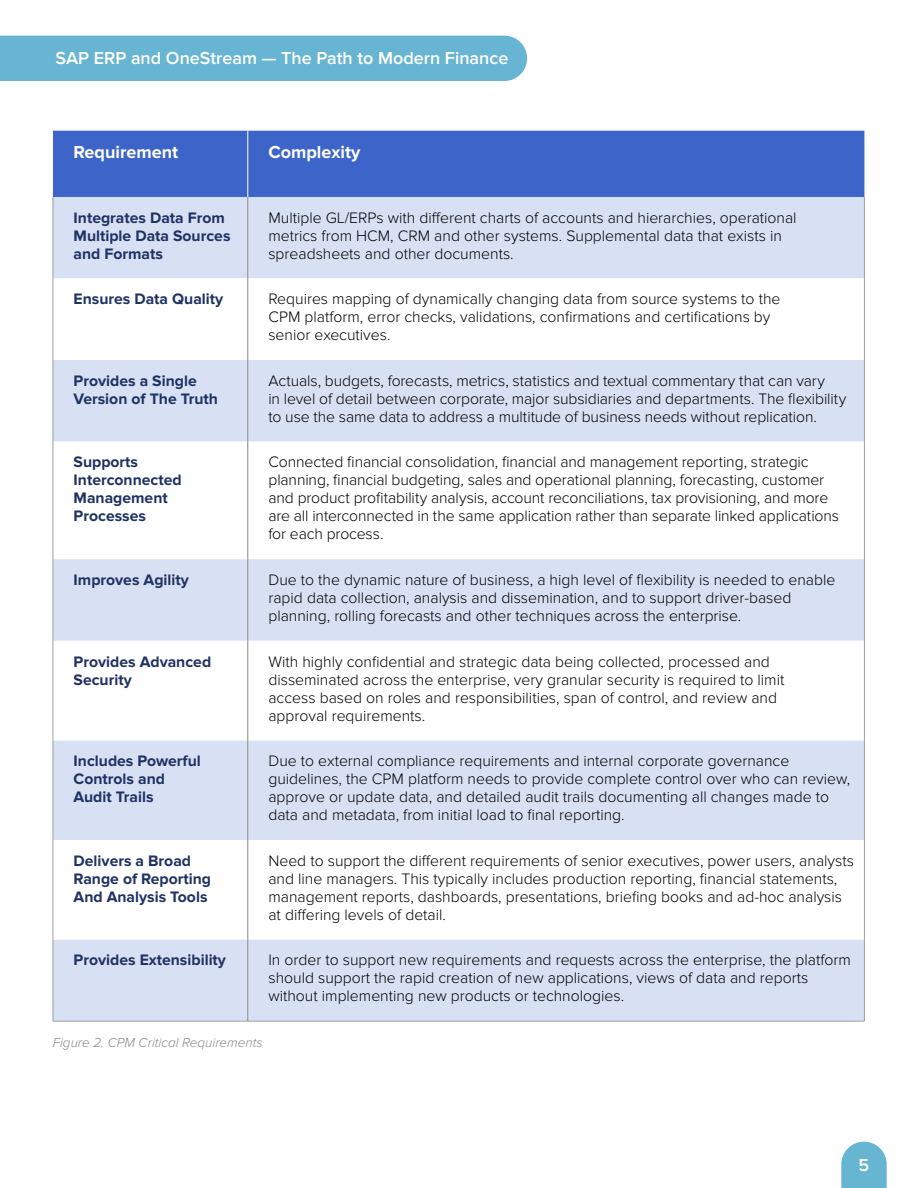
<style>
.page{position:relative;width:918px;height:1188px;background:#fff}
.page>*{position:absolute;margin:0;border:0;box-sizing:border-box;transform-origin:0 0}
.t1{font:600 18px "Proxima Nova";color:#fff}
.t2{font:700 18px "Proxima Nova";color:#fff}
.t3{font:300 15.75px/18px "Proxima Nova";color:#000}
.t4{font:700 15.75px/18px "Proxima Nova";color:#1f3264}
.t5{font:italic 300 13.5px "Proxima Nova";color:#878787}
</style>
<div class="page">
<div style="left:0;top:36px;width:527px;height:45px;background:#67b5d2"></div>
<svg style="left:841px;top:1142px;width:46px;height:46px;background:#77bdd6"></svg>
<div style="left:53px;top:131px;width:811px;height:66px;background:#3d65c9"></div>
<div style="left:54px;top:197px;width:810px;height:824px;background:#d8e0f4"></div>
<svg style="left:54px;top:278px;width:810px;height:662px"></svg>
<hr style="left:53px;top:197px;width:1px;height:81px;background:#9f9f9f">
<hr style="left:864px;top:197px;width:1px;height:81px;background:#9f9f9f">
<hr style="left:53px;top:278px;width:1px;height:82px;background:#9f9f9f">
<hr style="left:864px;top:278px;width:1px;height:82px;background:#9f9f9f">
<hr style="left:53px;top:360px;width:1px;height:82px;background:#9f9f9f">
<hr style="left:864px;top:360px;width:1px;height:82px;background:#9f9f9f">
<hr style="left:53px;top:442px;width:1px;height:117px;background:#9f9f9f">
<hr style="left:864px;top:442px;width:1px;height:117px;background:#9f9f9f">
<hr style="left:53px;top:559px;width:1px;height:82px;background:#9f9f9f">
<hr style="left:864px;top:559px;width:1px;height:82px;background:#9f9f9f">
<hr style="left:53px;top:641px;width:1px;height:99px;background:#9f9f9f">
<hr style="left:864px;top:641px;width:1px;height:99px;background:#9f9f9f">
<hr style="left:53px;top:740px;width:1px;height:100px;background:#9f9f9f">
<hr style="left:864px;top:740px;width:1px;height:100px;background:#9f9f9f">
<hr style="left:53px;top:840px;width:1px;height:100px;background:#9f9f9f">
<hr style="left:864px;top:840px;width:1px;height:100px;background:#9f9f9f">
<hr style="left:53px;top:940px;width:1px;height:81px;background:#9f9f9f">
<hr style="left:864px;top:940px;width:1px;height:81px;background:#9f9f9f">
<hr style="left:53px;top:1021px;width:195px;height:1px;background:#9f9f9f">
<hr style="left:248px;top:1021px;width:617px;height:1px;background:#9f9f9f">
<hr style="left:248px;top:197px;width:1px;height:81px;background:#878787">
<hr style="left:248px;top:278px;width:1px;height:82px;background:#878787">
<hr style="left:248px;top:360px;width:1px;height:82px;background:#878787">
<hr style="left:248px;top:442px;width:1px;height:117px;background:#878787">
<hr style="left:248px;top:559px;width:1px;height:82px;background:#878787">
<hr style="left:248px;top:641px;width:1px;height:99px;background:#878787">
<hr style="left:248px;top:740px;width:1px;height:100px;background:#878787">
<hr style="left:248px;top:840px;width:1px;height:100px;background:#878787">
<hr style="left:248px;top:940px;width:1px;height:81px;background:#878787">
<hr style="left:248px;top:131px;width:1px;height:66px;background:#fff">
<p class="t1" style="left:56px;top:48px;width:454px">SAP ERP and OneStream — The Path to Modern Finance</p>
<p class="t2" style="left:74px;top:142px;width:106px">Requirement</p>
<p class="t2" style="left:268px;top:142px;width:93px">Complexity</p>
<p class="t4" style="left:74px;top:209px;width:158px">Integrates Data From<br>Multiple Data Sources and Formats</p>
<p class="t3" style="left:268px;top:208px;width:530px">Multiple GL/ERPs with different charts of accounts and hierarchies, operational metrics from HCM, CRM and other systems. Supplemental data that exists in spreadsheets and other documents.</p>
<p class="t4" style="left:74px;top:290px;width:151px">Ensures Data Quality</p>
<p class="t3" style="left:268px;top:290px;width:514px">Requires mapping of dynamically changing data from source systems to the<br>CPM platform, error checks, validations, confirmations and certifications by senior executives.</p>
<p class="t4" style="left:74px;top:372px;width:146px">Provides a Single<br>Version of The Truth</p>
<p class="t3" style="left:268px;top:372px;width:579px">Actuals, budgets, forecasts, metrics, statistics and textual commentary that can vary<br>in level of detail between corporate, major subsidiaries and departments. The flexibility to use the same data to address a multitude of business needs without replication.</p>
<p class="t4" style="left:74px;top:453px;width:110px">Supports<br>Interconnected<br>Management<br>Processes</p>
<p class="t3" style="left:268px;top:453px;width:572px">Connected financial consolidation, financial and management reporting, strategic planning, financial budgeting, sales and operational planning, forecasting, customer and product profitability analysis, account reconciliations, tax provisioning, and more are all interconnected in the same application rather than separate linked applications for each process.</p>
<p class="t4" style="left:74px;top:571px;width:117px">Improves Agility</p>
<p class="t3" style="left:268px;top:571px;width:568px">Due to the dynamic nature of business, a high level of flexibility is needed to enable rapid data collection, analysis and dissemination, and to support driver-based planning, rolling forecasts and other techniques across the enterprise.</p>
<p class="t4" style="left:74px;top:653px;width:139px">Provides Advanced<br>Security</p>
<p class="t3" style="left:268px;top:652px;width:517px">With highly confidential and strategic data being collected, processed and disseminated across the enterprise, very granular security is required to limit access based on roles and responsibilities, span of control, and review and approval requirements.</p>
<p class="t4" style="left:74px;top:752px;width:129px">Includes Powerful<br>Controls and<br>Audit Trails</p>
<p class="t3" style="left:268px;top:752px;width:583px">Due to external compliance requirements and internal corporate governance guidelines, the CPM platform needs to provide complete control over who can review, approve or update data, and detailed audit trails documenting all changes made to data and metadata, from initial load to final reporting.</p>
<p class="t4" style="left:74px;top:852px;width:139px">Delivers a Broad<br>Range of Reporting<br>And Analysis Tools</p>
<p class="t3" style="left:268px;top:852px;width:587px">Need to support the different requirements of senior executives, power users, analysts and line managers. This typically includes production reporting, financial statements, management reports, dashboards, presentations, briefing books and ad-hoc analysis at differing levels of detail.</p>
<p class="t4" style="left:74px;top:951px;width:154px">Provides Extensibility</p>
<p class="t3" style="left:268px;top:951px;width:584px">In order to support new requirements and requests across the enterprise, the platform should support the rapid creation of new applications, views of data and reports without implementing new products or technologies.</p>
<p class="t5" style="left:53px;top:1035px;width:212px">Figure 2. CPM Critical Requirements</p>
<p class="t1" style="left:859px;top:1154px;width:12px">5</p>
</div>
